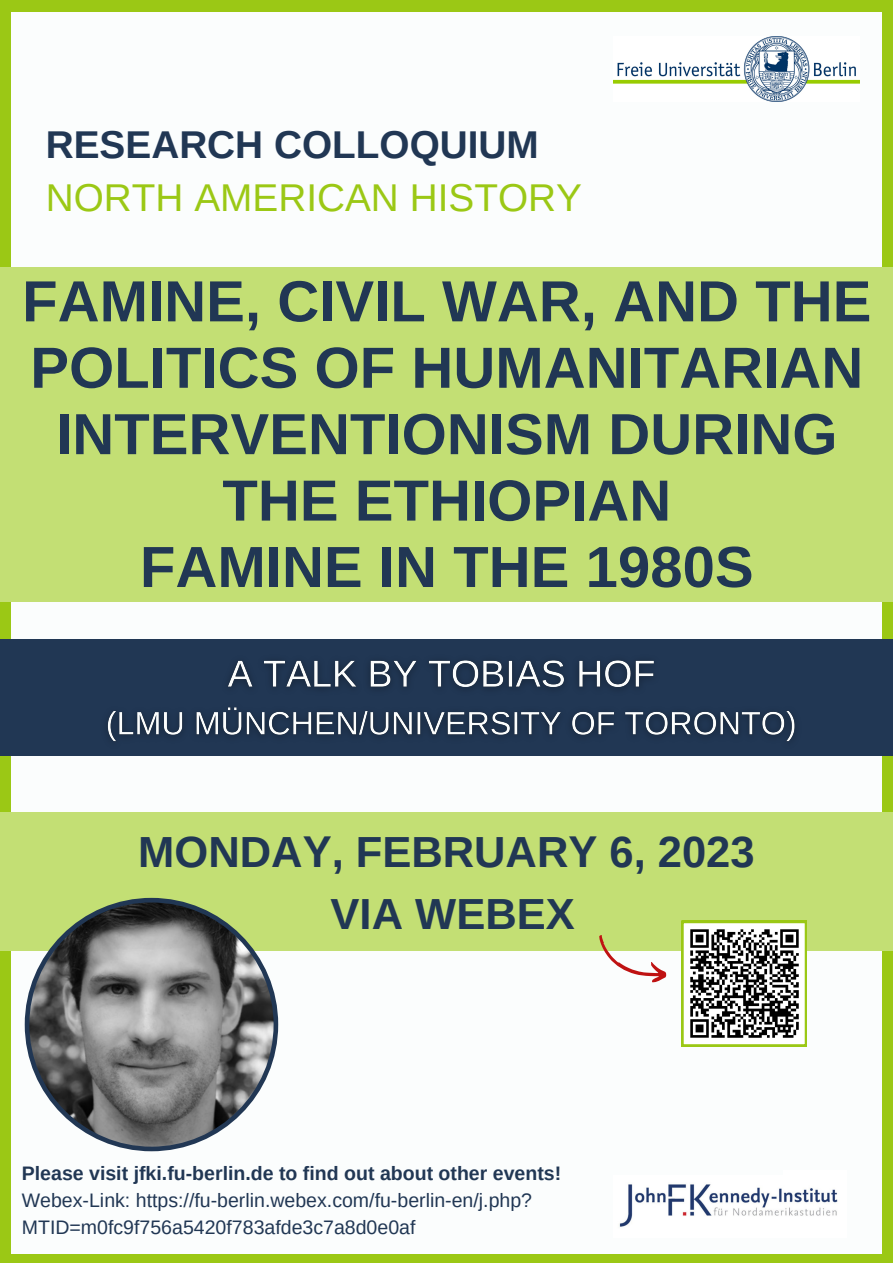
<style>
.page{position:relative;width:893px;height:1263px;background:#9bc815}
.page>*{position:absolute;margin:0;border:0;box-sizing:border-box;transform-origin:0 0}
.t1{font:700 57.97px/66.4px "Arimo";color:#213754;text-align:center}
.t2{font:700 43.5px/61.9px "Arimo";color:#213754;text-align:center}
.t3{font:38.78px "Arimo";color:#9bc815}
.t4{font:700 38.78px "Arimo";color:#213754}
.t5{font:19.5px/27px "Arimo";color:#213754}
.t6{font:700 19.5px "Arimo";color:#213754}
</style>
<div class="page">
<div style="left:11px;top:12px;width:871px;height:1241px;background:#fbfdfd"></div>
<img style="left:619px;top:1184px;width:219px;height:43px">
<img style="left:613px;top:37px;width:246px;height:64px">
<div style="left:0;top:267px;width:892px;height:335px;background:#c3df74"></div>
<div style="left:0;top:640px;width:893px;height:115px;background:#213754"></div>
<div style="left:0;top:812px;width:892px;height:138px;background:#c3df74"></div>
<svg style="left:681px;top:921px;width:126px;height:125px"></svg>
<svg style="left:590px;top:935px;width:80px;height:48px"></svg>
<svg style="left:25px;top:898px;width:253px;height:253px"></svg>
<img style="left:685px;top:924px;width:118px;height:118px">
<img style="left:107px;top:660px;width:688px;height:82px">
<h3 class="t4" style="left:46px;top:123px;width:494px">RESEARCH COLLOQUIUM</h3>
<h3 class="t3" style="left:46px;top:175px;width:538px">NORTH AMERICAN HISTORY</h3>
<h1 class="t1" style="left:22px;top:268px;width:850px">FAMINE, CIVIL WAR, AND THE<br>POLITICS OF HUMANITARIAN<br>INTERVENTIONISM DURING<br>THE ETHIOPIAN<br>FAMINE IN THE 1980S</h1>
<h2 class="t2" style="left:138px;top:821px;width:618px">MONDAY, FEBRUARY 6, 2023<br>VIA WEBEX</h2>
<p class="t6" style="left:22px;top:1163px;width:541px">Please visit jfki.fu-berlin.de to find out about other events!</p>
<p class="t5" style="left:22px;top:1187px;width:512px">Webex-Link: https://fu-berlin.webex.com/fu-berlin-en/j.php?<br>MTID=m0fc9f756a5420f783afde3c7a8d0e0af</p>
</div>
